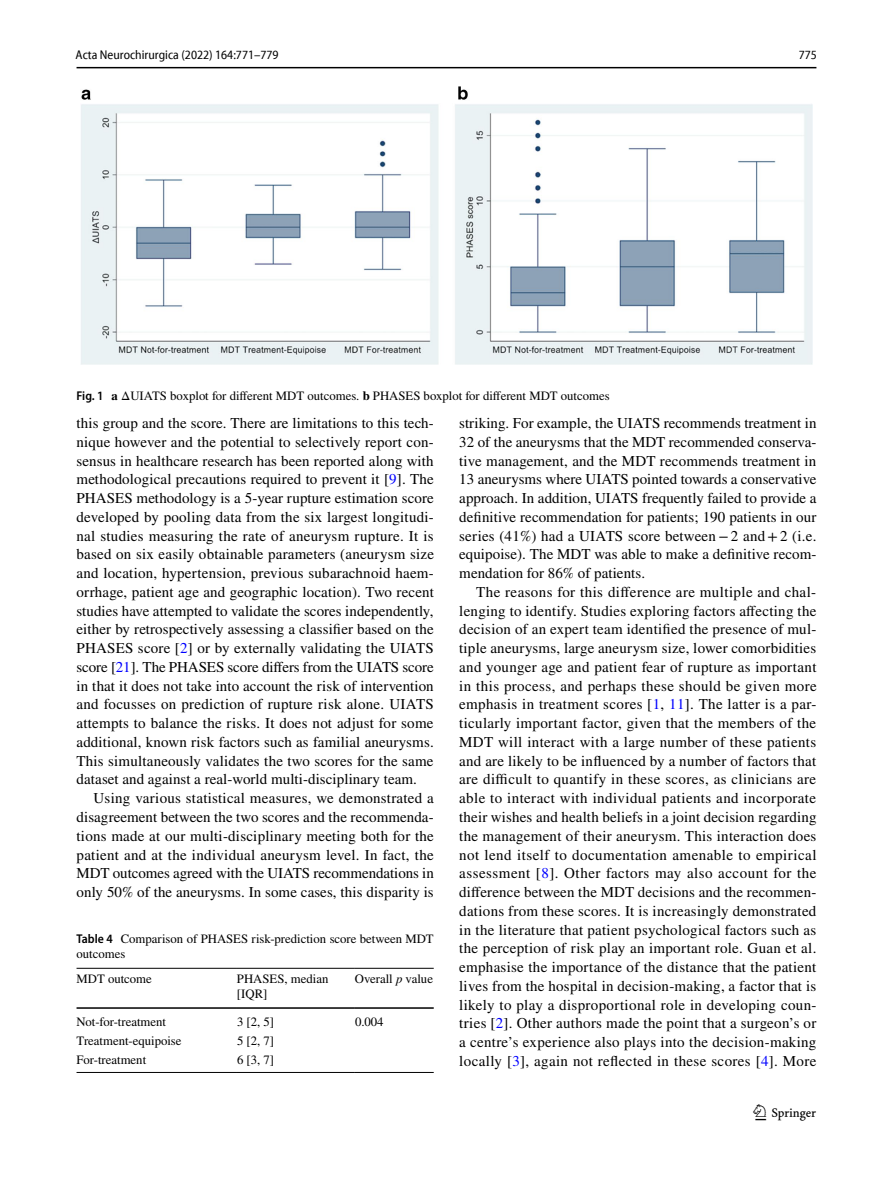
<style>
.page{position:relative;width:893px;height:1187px;background:#fff}
.page>*{position:absolute;margin:0;border:0;box-sizing:border-box;transform-origin:0 0}
.t1{font:22.5px "Springnew Regular 3";color:#000}
.t2{font:15px/18.8px "STIX";letter-spacing:.005em;color:#000;text-align:justify}
.t3{font:12.75px/15px "STIX";color:#000}
.t4{font:semi-condensed 12.75px "Myriad Pro Unic";color:#000}
.s1{font-family:"Myriad Pro";font-weight:600;font-stretch:semi-condensed}
.s2{font-weight:700}
.s3{color:#00f}
.s4{font-style:italic}
</style>
<div class="page">
<hr style="left:77px;top:67px;width:739px;height:1px;background:#000">
<img style="left:81px;top:87px;width:731px;height:278px">
<hr style="left:77px;top:967px;width:160px;height:1px;background:#000">
<hr style="left:77px;top:1007px;width:160px;height:1px;background:#000">
<hr style="left:237px;top:967px;width:118px;height:1px;background:#000">
<hr style="left:237px;top:1007px;width:118px;height:1px;background:#000">
<hr style="left:355px;top:967px;width:79px;height:1px;background:#000">
<hr style="left:355px;top:1007px;width:79px;height:1px;background:#000">
<hr style="left:77px;top:1071px;width:160px;height:1px;background:#000">
<hr style="left:237px;top:1071px;width:118px;height:1px;background:#000">
<hr style="left:355px;top:1071px;width:79px;height:1px;background:#000">
<p class="t4" style="left:76px;top:50px;width:205px">Acta Neurochirurgica (2022) 164:771–779</p>
<p class="t4" style="left:799px;top:50px;width:20px">775</p>
<p class="t3" style="left:77px;top:389px;width:535px"><span class="s1">Fig. 1</span> <span class="s2">a</span> ΔUIATS boxplot for different MDT outcomes. <span class="s2">b</span> PHASES boxplot for different MDT outcomes</p>
<p class="t2" style="left:77px;top:414px;width:359px">this group and the score. There are limitations to this tech&shy;nique however and the potential to selectively report con&shy;sensus in healthcare research has been reported along with methodological precautions required to prevent it [<span class="s3">9</span>]. The PHASES methodology is a 5-year rupture estimation score developed by pooling data from the six largest longitudi&shy;nal studies measuring the rate of aneurysm rupture. It is based on six easily obtainable parameters (aneurysm size and location, hypertension, previous subarachnoid haem&shy;orrhage, patient age and geographic location). Two recent studies have attempted to validate the scores independently, either by retrospectively assessing a classifier based on the PHASES score [<span class="s3">2</span>] or by externally validating the UIATS score [<span class="s3">21</span>]. The PHASES score differs from the UIATS score in that it does not take into account the risk of intervention and focusses on prediction of rupture risk alone. UIATS attempts to balance the risks. It does not adjust for some additional, known risk factors such as familial aneurysms.<br>This simultaneously validates the two scores for the same dataset and against a real-world multi-disciplinary team.</p>
<p class="t2" style="left:77px;top:789px;width:359px;text-indent:17px">Using various statistical measures, we demonstrated a disagreement between the two scores and the recommenda&shy;tions made at our multi-disciplinary meeting both for the patient and at the individual aneurysm level. In fact, the MDT outcomes agreed with the UIATS recommendations in only 50% of the aneurysms. In some cases, this disparity is</p>
<p class="t3" style="left:77px;top:931px;width:359px"><span class="s1">Table 4</span> Comparison of PHASES risk-prediction score between MDT outcomes</p>
<p class="t3" style="left:77px;top:972px;width:77px">MDT outcome</p>
<p class="t3" style="left:237px;top:972px;width:93px">PHASES, median [IQR]</p>
<p class="t3" style="left:355px;top:972px;width:80px">Overall <span class="s4">p</span> value</p>
<p class="t3" style="left:77px;top:1015px;width:91px">Not-for-treatment</p>
<p class="t3" style="left:237px;top:1015px;width:39px">3 [2, 5]</p>
<p class="t3" style="left:355px;top:1015px;width:30px">0.004</p>
<p class="t3" style="left:77px;top:1034px;width:107px">Treatment-equipoise</p>
<p class="t3" style="left:237px;top:1034px;width:39px">5 [2, 7]</p>
<p class="t3" style="left:77px;top:1052px;width:71px">For-treatment</p>
<p class="t3" style="left:237px;top:1052px;width:39px">6 [3, 7]</p>
<p class="t2" style="left:459px;top:414px;width:359px">striking. For example, the UIATS recommends treatment in 32 of the aneurysms that the MDT recommended conserva&shy;tive management, and the MDT recommends treatment in 13 aneurysms where UIATS pointed towards a conservative approach. In addition, UIATS frequently failed to provide a definitive recommendation for patients; 190 patients in our series (41%) had a UIATS score between−2 and+2 (i.e. equipoise). The MDT was able to make a definitive recom&shy;mendation for 86% of patients.</p>
<p class="t2" style="left:459px;top:583px;width:359px;text-indent:17px">The reasons for this difference are multiple and chal&shy;lenging to identify. Studies exploring factors affecting the decision of an expert team identified the presence of mul&shy;tiple aneurysms, large aneurysm size, lower comorbidities and younger age and patient fear of rupture as important in this process, and perhaps these should be given more emphasis in treatment scores [<span class="s3">1</span>, <span class="s3">11</span>]. The latter is a par&shy;ticularly important factor, given that the members of the MDT will interact with a large number of these patients and are likely to be influenced by a number of factors that are difficult to quantify in these scores, as clinicians are able to interact with individual patients and incorporate their wishes and health beliefs in a joint decision regarding the management of their aneurysm. This interaction does not lend itself to documentation amenable to empirical assessment [<span class="s3">8</span>]. Other factors may also account for the difference between the MDT decisions and the recommen&shy;dations from these scores. It is increasingly demonstrated in the literature that patient psychological factors such as the perception of risk play an important role. Guan et al. emphasise the importance of the distance that the patient lives from the hospital in decision-making, a factor that is likely to play a disproportional role in developing coun&shy;tries [<span class="s3">2</span>]. Other authors made the point that a surgeon’s or a centre’s experience also plays into the decision-making locally [<span class="s3">3</span>], again not reflected in these scores [<span class="s3">4</span>]. More</p>
<h1 class="t1" style="left:755px;top:1104px;width:62px">1 3</h1>
</div>
